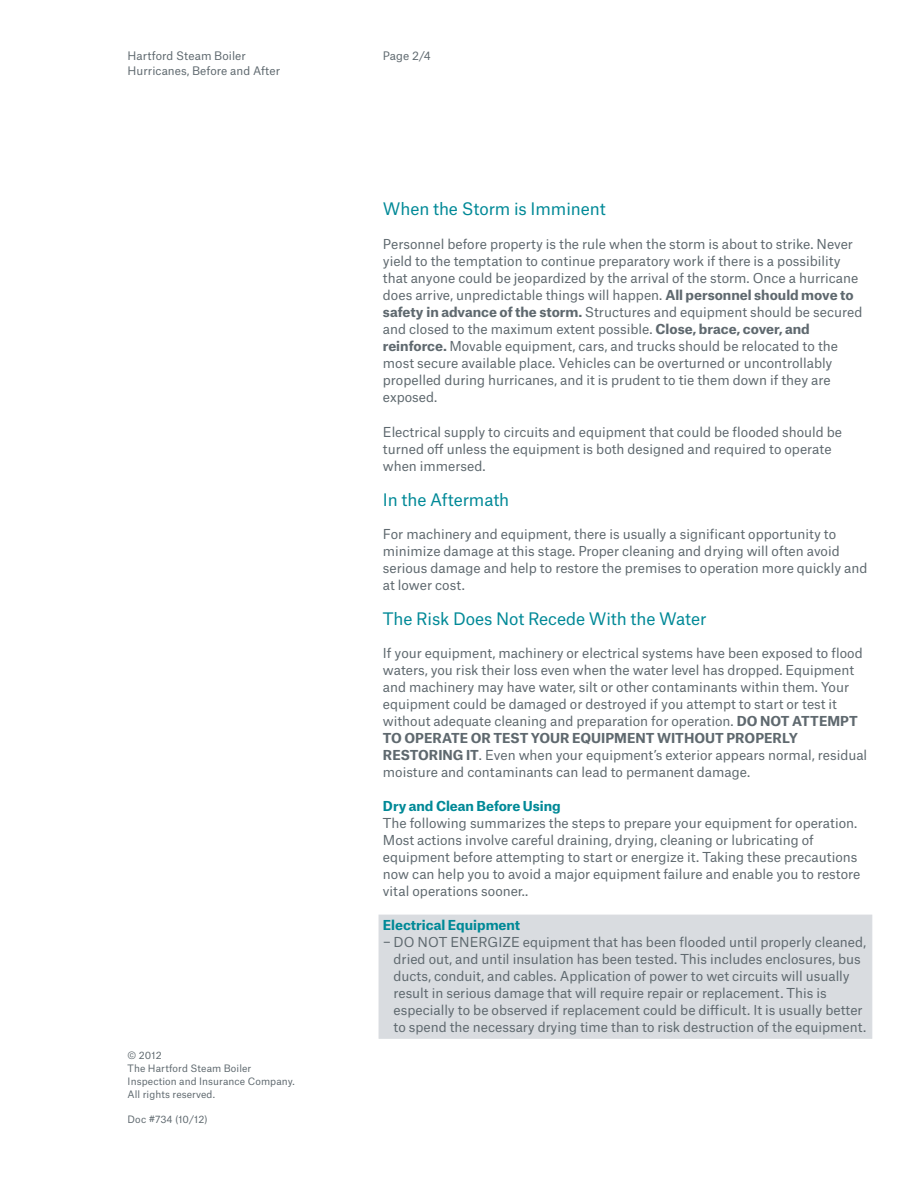
<style>
.page{position:relative;width:919px;height:1187px;background:#fff}
.page>*{position:absolute;margin:0;border:0;box-sizing:border-box;transform-origin:0 0}
.MR_11_pt_two_lines_H{font:16.5px "Munich Re";letter-spacing:-.005em;color:#008997}
.MR_8_75_pt_regular_s{font:13.2px/17px "Munich Re";color:#5f696f}
.MR_8_75_pt_regular{font:700 13.2px "Munich Re";color:#008997}
.MR_7_5_pt_regular{font:11.25px/14.9px "Munich Re";letter-spacing:.005em;color:#5f696f}
.t1{font:9.75px/12.8px "Munich Re";letter-spacing:.01em;color:#5f696f}
.s1{font-weight:700}
</style>
<div class="page">
<div style="left:378px;top:914px;width:494px;height:124px;background:#d9dce0;border:1px solid #d9dce0"></div>
<p class="MR_7_5_pt_regular" style="left:128px;top:47px;width:154px">Hartford Steam Boiler<br>Hurricanes, Before and After</p>
<p class="MR_7_5_pt_regular" style="left:383px;top:47px;width:50px">Page 2/4</p>
<p class="t1" style="left:128px;top:1048px;width:168px">© 2012<br>The Hartford Steam Boiler<br>Inspection and Insurance Company.<br>All rights reserved.</p>
<p class="t1" style="left:128px;top:1111px;width:81px">Doc #734 (10/12)</p>
<p class="MR_11_pt_two_lines_H" style="left:383px;top:195px;width:224px">When the Storm is Imminent</p>
<p class="MR_8_75_pt_regular_s" style="left:383px;top:234px;width:481px">Personnel before property is the rule when the storm is about to strike. Never yield to the temptation to continue preparatory work if there is a possibility that anyone could be jeopardized by the arrival of the storm. Once a hurricane does arrive, unpredictable things will happen. <span class="s1">All personnel should move to safety in advance of the storm.</span> Structures and equipment should be secured and closed to the maximum extent possible. <span class="s1">Close, brace, cover, and reinforce.</span> Movable equipment, cars, and trucks should be relocated to the most secure available place. Vehicles can be overturned or uncontrollably propelled during hurricanes, and it is prudent to tie them down if they are exposed.</p>
<p class="MR_8_75_pt_regular_s" style="left:383px;top:421px;width:461px">Electrical supply to circuits and equipment that could be flooded should be turned off unless the equipment is both designed and required to operate when immersed.</p>
<p class="MR_11_pt_two_lines_H" style="left:383px;top:486px;width:128px">In the Aftermath</p>
<p class="MR_8_75_pt_regular_s" style="left:383px;top:523px;width:486px">For machinery and equipment, there is usually a significant opportunity to minimize damage at this stage. Proper cleaning and drying will often avoid serious damage and help to restore the premises to operation more quickly and at lower cost.</p>
<p class="MR_11_pt_two_lines_H" style="left:383px;top:605px;width:325px">The Risk Does Not Recede With the Water</p>
<p class="MR_8_75_pt_regular_s" style="left:383px;top:642px;width:486px">If your equipment, machinery or electrical systems have been exposed to flood waters, you risk their loss even when the water level has dropped. Equipment and machinery may have water, silt or other contaminants within them. Your equipment could be damaged or destroyed if you attempt to start or test it without adequate cleaning and preparation for operation. <span class="s1">DO NOT ATTEMPT TO OPERATE OR TEST YOUR EQUIPMENT WITHOUT PROPERLY RESTORING IT</span>. Even when your equipment’s exterior appears normal, residual moisture and contaminants can lead to permanent damage.</p>
<p class="MR_8_75_pt_regular" style="left:383px;top:795px;width:179px">Dry and Clean Before Using</p>
<p class="MR_8_75_pt_regular_s" style="left:383px;top:813px;width:479px">The following summarizes the steps to prepare your equipment for operation.<br>Most actions involve careful draining, drying, cleaning or lubricating of equipment before attempting to start or energize it. Taking these precautions now can help you to avoid a major equipment failure and enable you to restore vital operations sooner..</p>
<p class="MR_8_75_pt_regular" style="left:383px;top:914px;width:139px">Electrical Equipment</p>
<p class="MR_8_75_pt_regular_s" style="left:393px;top:932px;width:474px;text-indent:-11px">− DO NOT ENERGIZE equipment that has been flooded until properly cleaned, dried out, and until insulation has been tested. This includes enclosures, bus ducts, conduit, and cables. Application of power to wet circuits will usually result in serious damage that will require repair or replacement. This is especially to be observed if replacement could be difficult. It is usually better to spend the necessary drying time than to risk destruction of the equipment.</p>
</div>
